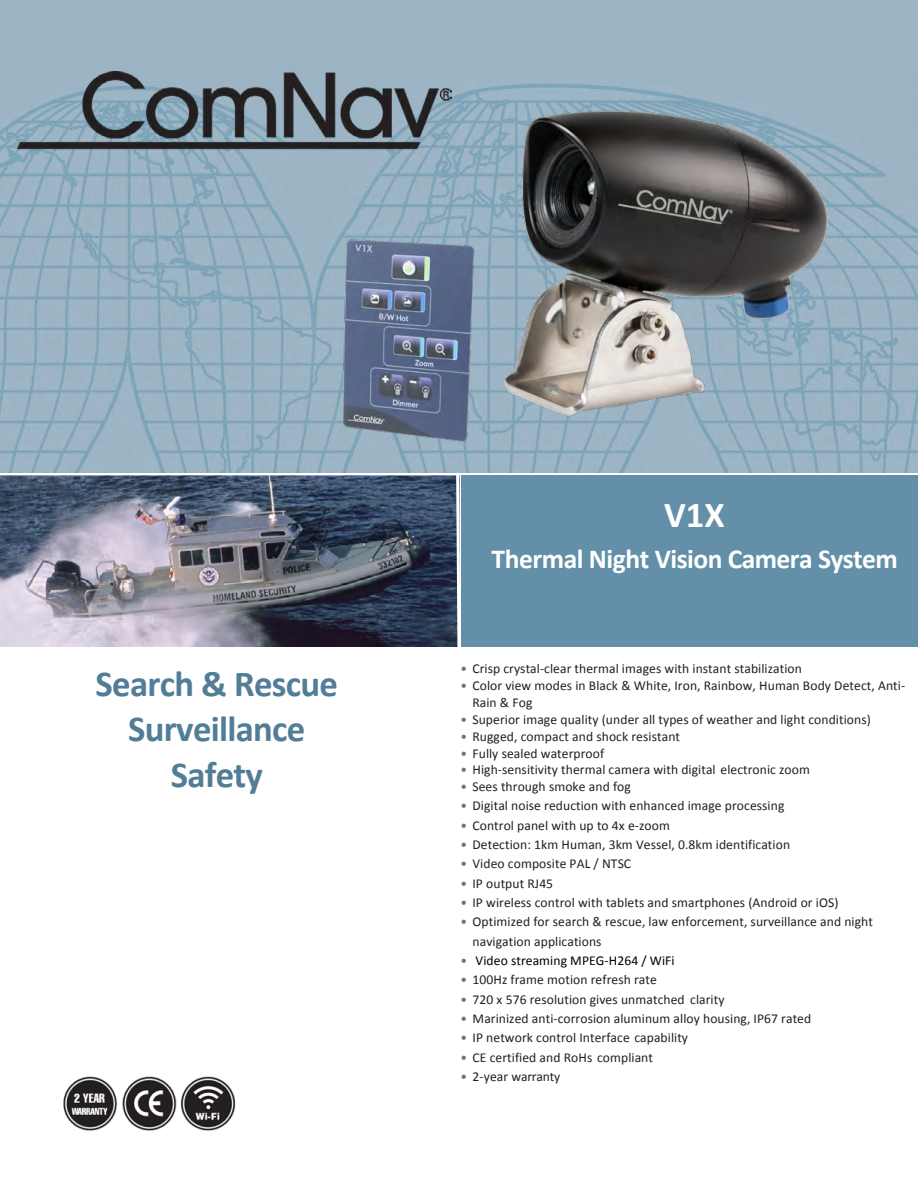
<style>
.page{position:relative;width:918px;height:1188px;background:#fff}
.page>*{position:absolute;margin:0;border:0;box-sizing:border-box;transform-origin:0 0}
.t1{font:700 36.75px/45.2px "Calibri";letter-spacing:-.02em;color:#527d97;text-align:center}
.t2{font:700 36.75px "Calibri";color:#fff}
.t3{font:700 27.6px "Calibri";letter-spacing:-.02em;color:#fff}
.t4{font:13.65px/17px "Calibri";letter-spacing:.005em;color:#231f20}
.t5{font:13.65px "Calibri";letter-spacing:.005em;color:#000}
.s1{color:#527d97}
</style>
<div class="page">
<img style="left:0;top:0;width:918px;height:473px">
<img style="left:17px;top:71px;width:434px;height:80px">
<img style="left:498px;top:93px;width:339px;height:345px">
<img style="left:324px;top:202px;width:194px;height:255px">
<img style="left:0;top:475px;width:455px;height:172px">
<div style="left:461px;top:475px;width:457px;height:172px;background:#6390a8"></div>
<img style="left:63px;top:1076px;width:173px;height:55px">
<svg style="left:455px;top:470px;width:7px;height:177px"></svg>
<h1 class="t1" style="left:96px;top:661px;width:244px">Search &amp; Rescue<br>Surveillance<br>Safety</h1>
<h1 class="t2" style="left:664px;top:491px;width:62px">V1X</h1>
<h2 class="t3" style="left:492px;top:542px;width:408px">Thermal Night Vision Camera System</h2>
<p class="t4" style="left:460px;top:661px;width:343px"><span class="s1">•</span> Crisp crystal-clear thermal images with instant stabilization</p>
<p class="t4" style="left:472px;top:677px;width:434px;text-indent:-12px"><span class="s1">•</span> Color view modes in Black &amp; White, Iron, Rainbow, Human Body Detect, Anti-<br>Rain &amp; Fog</p>
<p class="t4" style="left:460px;top:711px;width:412px"><span class="s1">•</span> Superior image quality (under all types of weather and light conditions)</p>
<p class="t4" style="left:460px;top:728px;width:221px"><span class="s1">•</span> Rugged, compact and shock resistant</p>
<p class="t4" style="left:460px;top:745px;width:145px"><span class="s1">•</span> Fully sealed waterproof</p>
<p class="t4" style="left:461px;top:761px;width:351px"><span class="s1">•</span> High-sensitivity thermal camera with digital electronic zoom</p>
<p class="t4" style="left:461px;top:778px;width:172px"><span class="s1">•</span> Sees through smoke and fog</p>
<p class="t4" style="left:461px;top:797px;width:325px"><span class="s1">•</span> Digital noise reduction with enhanced image processing</p>
<p class="t4" style="left:461px;top:817px;width:211px"><span class="s1">•</span> Control panel with up to 4x e-zoom</p>
<p class="t4" style="left:461px;top:836px;width:331px"><span class="s1">•</span> Detection: 1km Human, 3km Vessel, 0.8km identification</p>
<p class="t4" style="left:461px;top:855px;width:172px"><span class="s1">•</span> Video composite PAL / NTSC</p>
<p class="t4" style="left:461px;top:875px;width:94px"><span class="s1">•</span> IP output RJ45</p>
<p class="t4" style="left:461px;top:894px;width:379px"><span class="s1">•</span> IP wireless control with tablets and smartphones (Android or iOS)</p>
<p class="t4" style="left:473px;top:912px;width:402px;line-height:19.5px;text-indent:-12px"><span class="s1">•</span> Optimized for search &amp; rescue, law enforcement, surveillance and night navigation applications</p>
<p class="t5" style="left:461px;top:952px;width:216px"><span class="s1">•</span> Video streaming MPEG-H264 / WiFi</p>
<p class="t4" style="left:461px;top:971px;width:198px"><span class="s1">•</span> 100Hz frame motion refresh rate</p>
<p class="t4" style="left:461px;top:991px;width:265px"><span class="s1">•</span> 720 x 576 resolution gives unmatched clarity</p>
<p class="t4" style="left:461px;top:1010px;width:352px"><span class="s1">•</span> Marinized anti-corrosion aluminum alloy housing, IP67 rated</p>
<p class="t4" style="left:461px;top:1029px;width:229px"><span class="s1">•</span> IP network control Interface capability</p>
<p class="t4" style="left:461px;top:1049px;width:194px"><span class="s1">•</span> CE certified and RoHs compliant</p>
<p class="t4" style="left:461px;top:1068px;width:101px"><span class="s1">•</span> 2-year warranty</p>
</div>
